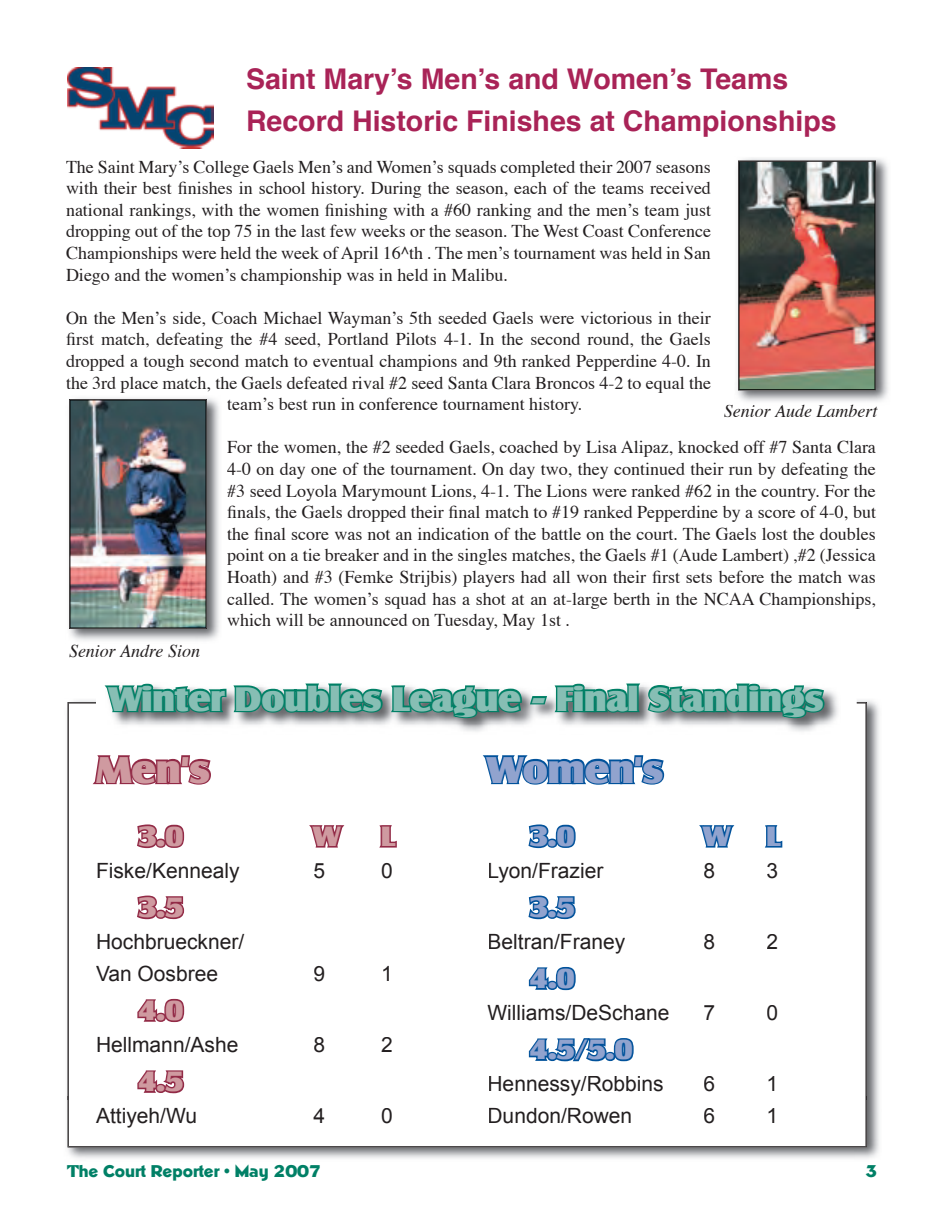
<style>
.page{position:relative;width:945px;height:1215px;background:#fff}
.page>*{position:absolute;margin:0;border:0;box-sizing:border-box;transform-origin:0 0}
.t1{font:700 36px "Silva";color:#91a3ce;scale:1.1 1}
.t2{font:700 36px "Silva";color:#cf9aa0;scale:1.1 1}
.t3{font:700 33px "Silva";color:#87beb4;scale:1.1 1}
.t4{font:700 28.5px/42px "Helvetica";color:#a92357}
.t5{font:700 27px "Silva";color:#91a3ce;scale:1.1 1}
.t6{font:700 27px "Silva";color:#cf9aa0;scale:1.1 1}
.t7{font:21px/32px "Arial";color:#231f20}
.t8{font:18px/21.6px "Times";color:#231f20;text-align:justify}
.t9{font:italic 18px "Times";color:#231f20}
.t10{font:700 16.5px "Nonce";color:#008066}
</style>
<div class="page">
<img style="left:67px;top:1111px;width:812px;height:48px">
<img style="left:67px;top:700px;width:23px;height:411px">
<img style="left:857px;top:700px;width:22px;height:411px">
<img style="left:68px;top:1099px;width:799px;height:49px">
<svg style="left:68px;top:703px;width:798px;height:444px"></svg>
<div style="left:98px;top:934px;width:146px;height:15px;background:#fff"></div>
<div style="left:96px;top:966px;width:121px;height:15px;background:#fff"></div>
<div style="left:314px;top:966px;width:10px;height:15px;background:#fff"></div>
<div style="left:383px;top:966px;width:6px;height:15px;background:#fff"></div>
<svg style="left:135px;top:997px;width:51px;height:27px"></svg>
<div style="left:98px;top:1037px;width:140px;height:15px;background:#fff"></div>
<div style="left:314px;top:1037px;width:10px;height:15px;background:#fff"></div>
<div style="left:382px;top:1037px;width:10px;height:15px;background:#fff"></div>
<svg style="left:135px;top:1036px;width:51px;height:72px"></svg>
<div style="left:96px;top:1108px;width:100px;height:20px;background:#fff"></div>
<div style="left:314px;top:1108px;width:10px;height:15px;background:#fff"></div>
<div style="left:382px;top:1108px;width:10px;height:16px;background:#fff"></div>
<div style="left:489px;top:934px;width:136px;height:20px;background:#fff"></div>
<div style="left:704px;top:934px;width:10px;height:15px;background:#fff"></div>
<div style="left:767px;top:934px;width:10px;height:15px;background:#fff"></div>
<svg style="left:527px;top:965px;width:51px;height:27px"></svg>
<div style="left:488px;top:1005px;width:181px;height:15px;background:#fff"></div>
<div style="left:704px;top:1005px;width:10px;height:15px;background:#fff"></div>
<div style="left:767px;top:1005px;width:10px;height:15px;background:#fff"></div>
<svg style="left:527px;top:1004px;width:109px;height:72px"></svg>
<div style="left:489px;top:1076px;width:174px;height:20px;background:#fff"></div>
<div style="left:704px;top:1076px;width:10px;height:16px;background:#fff"></div>
<div style="left:769px;top:1076px;width:5px;height:15px;background:#fff"></div>
<div style="left:489px;top:1108px;width:142px;height:16px;background:#fff"></div>
<div style="left:704px;top:1108px;width:10px;height:16px;background:#fff"></div>
<div style="left:769px;top:1108px;width:5px;height:15px;background:#fff"></div>
<svg style="left:90px;top:683px;width:766px;height:261px"></svg>
<img style="left:68px;top:68px;width:145px;height:80px">
<img style="left:737px;top:158px;width:152px;height:247px">
<img style="left:739px;top:161px;width:136px;height:229px">
<img style="left:69px;top:398px;width:151px;height:243px">
<img style="left:69px;top:399px;width:138px;height:230px">
<img style="left:70px;top:400px;width:136px;height:228px">
<img style="left:752px;top:405px;width:102px;height:1px">
<h3 class="t4" style="left:246px;top:60px;width:592px">Saint Maryʼs Menʼs and Womenʼs Teams<br>Record Historic Finishes at Championships</h3>
<p class="t8" style="left:66px;top:157px;width:647px">The Saint Maryʼs College Gaels Menʼs and Womenʼs squads completed their 2007 seasons with their best finishes in school history. During the season, each of the teams received national rankings, with the women finishing with a #60 ranking and the menʼs team just dropping out of the top 75 in the last few weeks or the season. The West Coast Conference Championships were held the week of April 16^th . The menʼs tournament was held in San Diego and the womenʼs championship was in held in Malibu.</p>
<p class="t8" style="left:66px;top:308px;width:646px">On the Menʼs side, Coach Michael Waymanʼs 5th seeded Gaels were victorious in their</p>
<p class="t8" style="left:66px;top:330px;width:646px">first match, defeating the #4 seed, Portland Pilots 4-1. In the second round, the Gaels</p>
<p class="t8" style="left:66px;top:351px;width:646px">dropped a tough second match to eventual champions and 9th ranked Pepperdine 4-0. In</p>
<p class="t8" style="left:66px;top:373px;width:647px">the 3rd place match, the Gaels defeated rival #2 seed Santa Clara Broncos 4-2 to equal the</p>
<p class="t8" style="left:227px;top:394px;width:357px">teamʼs best run in conference tournament history.</p>
<p class="t8" style="left:227px;top:438px;width:650px">For the women, the #2 seeded Gaels, coached by Lisa Alipaz, knocked off #7 Santa Clara 4-0 on day one of the tournament. On day two, they continued their run by defeating the #3 seed Loyola Marymount Lions, 4-1. The Lions were ranked #62 in the country. For the finals, the Gaels dropped their final match to #19 ranked Pepperdine by a score of 4-0, but the final score was not an indication of the battle on the court. The Gaels lost the doubles point on a tie breaker and in the singles matches, the Gaels #1 (Aude Lambert) ,#2 (Jessica Hoath) and #3 (Femke Strijbis) players had all won their first sets before the match was called. The womenʼs squad has a shot at an at-large berth in the NCAA Championships, which will be announced on Tuesday, May 1st .</p>
<p class="t9" style="left:724px;top:400px;width:155px">Senior Aude Lambert</p>
<p class="t9" style="left:69px;top:640px;width:133px">Senior Andre Sion</p>
<h2 class="t3" style="left:109px;top:678px;width:651px">Winter Doubles League - Final Standings</h2>
<h1 class="t2" style="left:96px;top:747px;width:105px">Men's</h1>
<h3 class="t6" style="left:138px;top:819px;width:43px">3.0</h3>
<h3 class="t6" style="left:314px;top:819px;width:26px">W</h3>
<h3 class="t6" style="left:381px;top:819px;width:14px">L</h3>
<p class="t7" style="left:96px;top:855px;width:145px">Fiske/Kennealy</p>
<p class="t7" style="left:314px;top:855px;width:13px">5</p>
<p class="t7" style="left:381px;top:855px;width:13px">0</p>
<h3 class="t6" style="left:138px;top:890px;width:43px">3.5</h3>
<p class="t7" style="left:96px;top:926px;width:150px">Hochbrueckner/<br>Van Oosbree</p>
<p class="t7" style="left:314px;top:958px;width:13px">9</p>
<p class="t7" style="left:381px;top:958px;width:13px">1</p>
<h3 class="t6" style="left:138px;top:994px;width:43px">4.0</h3>
<p class="t7" style="left:96px;top:1029px;width:144px">Hellmann/Ashe</p>
<p class="t7" style="left:314px;top:1029px;width:13px">8</p>
<p class="t7" style="left:381px;top:1029px;width:13px">2</p>
<h3 class="t6" style="left:138px;top:1065px;width:43px">4.5</h3>
<p class="t7" style="left:96px;top:1100px;width:103px">Attiyeh/Wu</p>
<p class="t7" style="left:314px;top:1100px;width:13px">4</p>
<p class="t7" style="left:381px;top:1100px;width:13px">0</p>
<h1 class="t1" style="left:488px;top:747px;width:161px">Women's</h1>
<h3 class="t5" style="left:530px;top:819px;width:43px">3.0</h3>
<h3 class="t5" style="left:704px;top:819px;width:26px">W</h3>
<h3 class="t5" style="left:766px;top:819px;width:14px">L</h3>
<p class="t7" style="left:488px;top:855px;width:117px">Lyon/Frazier</p>
<p class="t7" style="left:704px;top:855px;width:13px">8</p>
<p class="t7" style="left:766px;top:855px;width:13px">3</p>
<h3 class="t5" style="left:530px;top:890px;width:43px">3.5</h3>
<p class="t7" style="left:488px;top:926px;width:139px">Beltran/Franey</p>
<p class="t7" style="left:704px;top:926px;width:13px">8</p>
<p class="t7" style="left:766px;top:926px;width:13px">2</p>
<h3 class="t5" style="left:530px;top:962px;width:43px">4.0</h3>
<p class="t7" style="left:488px;top:997px;width:184px">Williams/DeSchane</p>
<p class="t7" style="left:704px;top:997px;width:13px">7</p>
<p class="t7" style="left:766px;top:997px;width:13px">0</p>
<h3 class="t5" style="left:530px;top:1033px;width:96px">4.5/5.0</h3>
<p class="t7" style="left:488px;top:1068px;width:178px">Hennessy/Robbins</p>
<p class="t7" style="left:704px;top:1068px;width:13px">6</p>
<p class="t7" style="left:766px;top:1068px;width:13px">1</p>
<p class="t7" style="left:488px;top:1100px;width:146px">Dundon/Rowen</p>
<p class="t7" style="left:704px;top:1100px;width:13px">6</p>
<p class="t7" style="left:766px;top:1100px;width:13px">1</p>
<p class="t10" style="left:67px;top:1161px;width:255px">The Court Reporter • May 2007</p>
<p class="t10" style="left:866px;top:1161px;width:13px">3</p>
</div>
